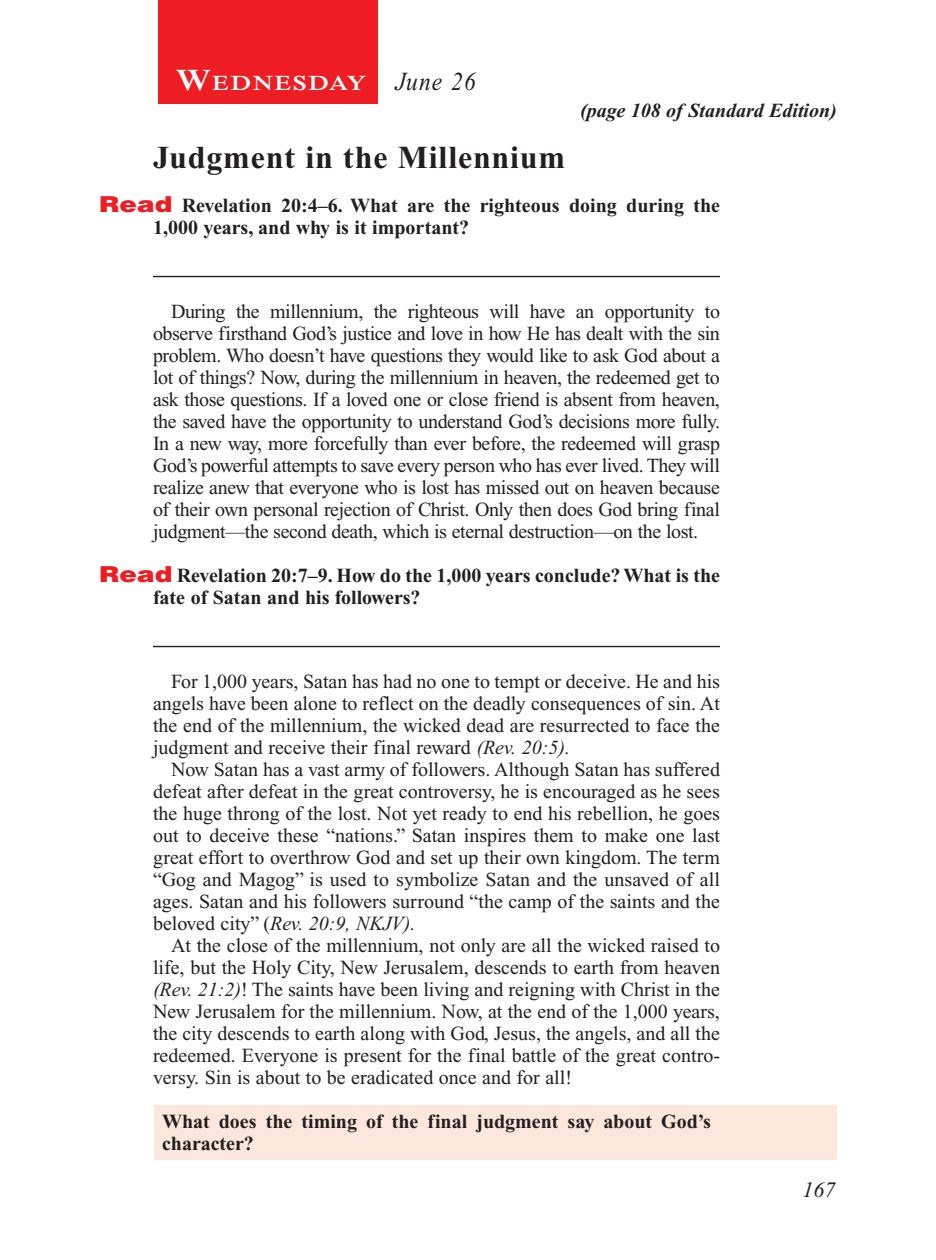
<style>
.page{position:relative;width:936px;height:1260px;background:#fff}
.page>*{position:absolute;margin:0;border:0;box-sizing:border-box;transform-origin:0 0}
.Head{font:700 32px "Times New Roman PS Std";letter-spacing:.025em;color:#231f20}
.Lesson_Dates{font:italic 26px "Times New Roman PS Std";letter-spacing:.05em;color:#231f20;scale:.9 1}
.PageNumbers{font:italic 22px "Times New Roman PS Std";color:#231f20}
.Daily_Header{font:600 21px "Times NRMT Std";letter-spacing:.07em;color:#fff;scale:1.1 1}
.Body{font:20px/22px "Times New Roman PS Std";color:#231f20;text-align:justify}
.Question_NO_SB{font:700 20px/22px "Times New Roman PS Std";color:#231f20}
.Question{font:700 20px/22px "Times New Roman PS Std";color:#231f20}
.x-screened_box-text{font:700 20px/22px "Times New Roman PS Std";color:#231f20}
.Page_from_SE{font:italic 700 20px "Times New Roman PS Std";color:#231f20}
.s1{font-size:30px}
.s2{font-family:"Helvetica LT Std";font-weight:900;font-size:22px;color:#ee1d23}
.s3{font-style:italic}
</style>
<div class="page">
<div style="left:158px;top:0;width:220px;height:103px;background:#ee1d23"></div>
<div style="left:155px;top:1105px;width:682px;height:54px;background:#fde7dc"></div>
<hr style="left:153px;top:276px;width:567px;height:1px;background:#231f20">
<hr style="left:153px;top:646px;width:567px;height:1px;background:#231f20">
<p class="Daily_Header" style="left:176px;top:71px;width:175px"><span class="s1">W</span>EDNESDAY</p>
<p class="Lesson_Dates" style="left:396px;top:68px;width:91px">June 26</p>
<p class="Page_from_SE" style="left:580px;top:100px;width:258px">(page 108 of Standard Edition)</p>
<p class="Head" style="left:153px;top:139px;width:414px">Judgment in the Millennium</p>
<p class="Question_NO_SB" style="left:153px;top:194px;width:569px;text-indent:-54px"><span class="s2">Read</span> Revelation 20:4–6. What are the righteous doing during the<br>1,000 years, and why is it important?</p>
<p class="Body" style="left:153px;top:300px;width:569px;text-indent:18px">During the millennium, the righteous will have an opportunity to observe firsthand God’s justice and love in how He has dealt with the sin problem. Who doesn’t have questions they would like to ask God about a lot of things? Now, during the millennium in heaven, the redeemed get to ask those questions. If a loved one or close friend is absent from heaven, the saved have the opportunity to understand God’s decisions more fully.<br>In a new way, more forcefully than ever before, the redeemed will grasp God’s powerful attempts to save every person who has ever lived. They will realize anew that everyone who is lost has missed out on heaven because of their own personal rejection of Christ. Only then does God bring final judgment—the second death, which is eternal destruction—on the lost.</p>
<p class="Question" style="left:153px;top:564px;width:569px;text-indent:-54px"><span class="s2">Read</span> Revelation 20:7–9. How do the 1,000 years conclude? What is the fate of Satan and his followers?</p>
<p class="Body" style="left:153px;top:670px;width:569px;text-indent:18px">For 1,000 years, Satan has had no one to tempt or deceive. He and his angels have been alone to reflect on the deadly consequences of sin. At the end of the millennium, the wicked dead are resurrected to face the judgment and receive their final reward <span class="s3">(Rev. 20:5).</span></p>
<p class="Body" style="left:153px;top:758px;width:569px;text-align:left;text-indent:18px">Now Satan has a vast army of followers. Although Satan has suffered defeat after defeat in the great controversy, he is encouraged as he sees the huge throng of the lost. Not yet ready to end his rebellion, he goes out to deceive these “nations.” Satan inspires them to make one last great effort to overthrow God and set up their own kingdom. The term “Gog and Magog” is used to symbolize Satan and the unsaved of all ages. Satan and his followers surround “the camp of the saints and the beloved city” (<span class="s3">Rev. 20:9, NKJV).</span></p>
<p class="Body" style="left:153px;top:934px;width:569px;text-indent:18px">At the close of the millennium, not only are all the wicked raised to life, but the Holy City, New Jerusalem, descends to earth from heaven <span class="s3">(Rev. 21:2)</span>! The saints have been living and reigning with Christ in the New Jerusalem for the millennium. Now, at the end of the 1,000 years, the city descends to earth along with God, Jesus, the angels, and all the redeemed. Everyone is present for the final battle of the great contro&shy;versy. Sin is about to be eradicated once and for all!</p>
<p class="x-screened_box-text" style="left:162px;top:1110px;width:551px">What does the timing of the final judgment say about God’s character?</p>
<p class="PageNumbers" style="left:802px;top:1178px;width:34px">167</p>
</div>
